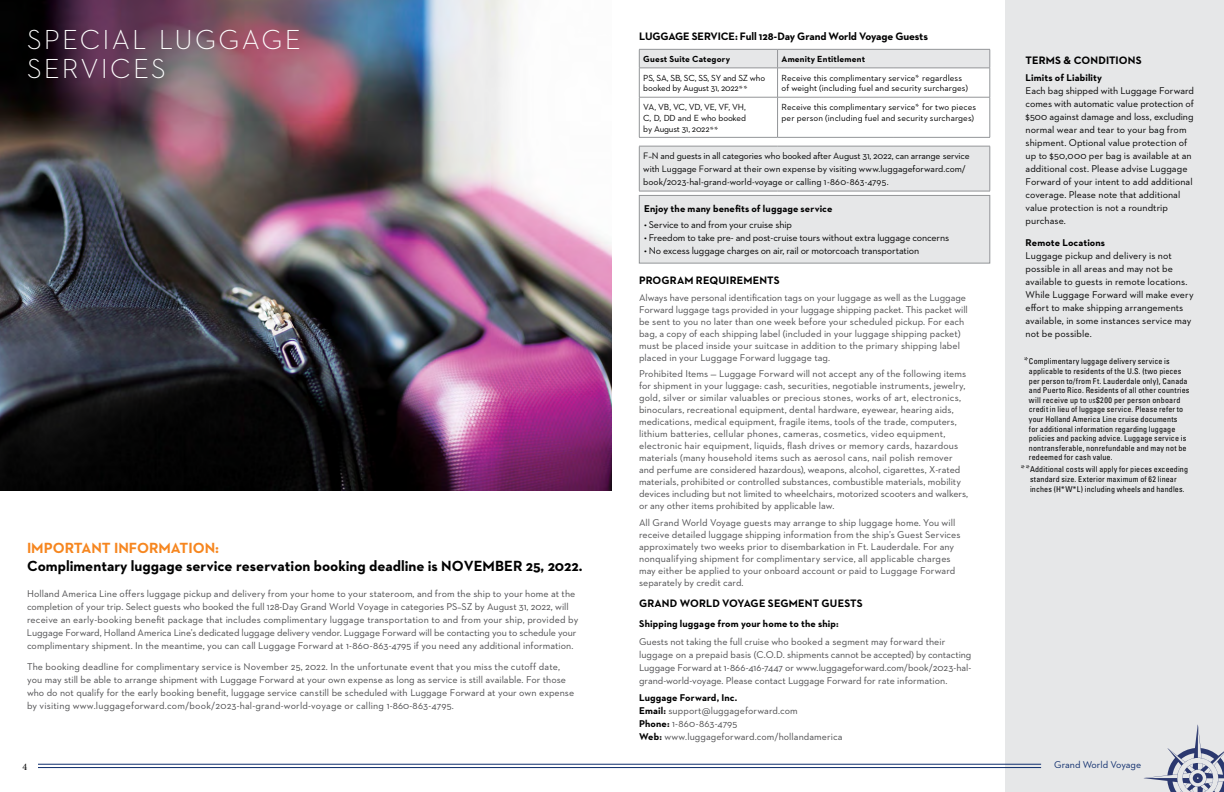
<style>
.page{position:relative;width:1224px;height:792px;background:#fff}
.page>*{position:absolute;margin:0;border:0;box-sizing:border-box;transform-origin:0 0}
.t1{font:300 28px/29px "Neutraface 2 Text";letter-spacing:.075em;color:#fff}
.t2{font:700 15px "Neutraface 2 Text";color:#000}
.t3{font:700 15px "Neutraface 2 Text";color:#f6861f}
.t4{font:700 11px "Neutraface 2 Text";color:#000}
.t5{font:10px/12px "Neutraface 2 Text";letter-spacing:.005em;color:#4d4d4f}
.t6{font:10px/13px "Neutraface 2 Text";color:#000}
.t7{font:700 10px "Neutraface 2 Text";letter-spacing:.015em;color:#000}
.t8{font:10px "Neutraface 2 Text";color:#0d2c6c}
.t9{font:10px "Minion Pro";color:#000}
.t10{font:9.5px/13px "Neutraface 2 Text";letter-spacing:-.005em;color:#000}
.t11{font:9px/10.8px "Neutraface 2 Text";letter-spacing:.01em;color:#000}
.t12{font:9px/10.8px "Neutraface 2 Text";letter-spacing:-.02em;color:#000}
.t13{font:700 9px "Neutraface 2 Text";letter-spacing:.015em;color:#000}
.t14{font:condensed 8px/9.6px "Univers LT Std";letter-spacing:.02em;color:#000}
.s1{font-family:"Sabon LT Std"}
.s2{font-weight:700;color:#000}
.s3{font-family:"Sabon LT Std";font-stretch:normal;font-size:10px}
.s4{font-size:5.6px}
</style>
<div class="page">
<div style="left:1005px;top:0;width:219px;height:792px;background:#e6e7e8"></div>
<img style="left:0;top:0;width:612px;height:490px">
<div style="left:639px;top:195px;width:351px;height:68px;background:#e6e7e8;border:1px solid #939598"></div>
<svg style="left:639px;top:50px;width:351px;height:141px"></svg>
<hr style="left:639px;top:49px;width:139px;height:1px;background:#939598">
<hr style="left:778px;top:49px;width:116px;height:1px;background:#939598">
<hr style="left:894px;top:49px;width:96px;height:1px;background:#939598">
<hr style="left:639px;top:68px;width:139px;height:1px;background:#939598">
<svg style="left:639px;top:50px;width:1px;height:47px"></svg>
<hr style="left:778px;top:68px;width:116px;height:1px;background:#939598">
<svg style="left:777px;top:50px;width:1px;height:47px"></svg>
<hr style="left:894px;top:68px;width:96px;height:1px;background:#939598">
<svg style="left:990px;top:50px;width:1px;height:47px"></svg>
<hr style="left:639px;top:97px;width:139px;height:1px;background:#939598">
<hr style="left:639px;top:97px;width:1px;height:40px;background:#939598">
<hr style="left:778px;top:97px;width:116px;height:1px;background:#939598">
<hr style="left:777px;top:97px;width:1px;height:40px;background:#939598">
<hr style="left:894px;top:97px;width:96px;height:1px;background:#939598">
<hr style="left:990px;top:97px;width:1px;height:40px;background:#939598">
<hr style="left:639px;top:137px;width:139px;height:1px;background:#939598">
<hr style="left:778px;top:137px;width:116px;height:1px;background:#939598">
<hr style="left:894px;top:137px;width:96px;height:1px;background:#939598">
<hr style="left:639px;top:146px;width:139px;height:1px;background:#939598">
<hr style="left:639px;top:146px;width:1px;height:45px;background:#939598">
<hr style="left:778px;top:146px;width:116px;height:1px;background:#939598">
<hr style="left:894px;top:146px;width:96px;height:1px;background:#939598">
<hr style="left:990px;top:146px;width:1px;height:45px;background:#939598">
<hr style="left:639px;top:191px;width:139px;height:1px;background:#939598">
<hr style="left:778px;top:191px;width:116px;height:1px;background:#939598">
<hr style="left:894px;top:191px;width:96px;height:1px;background:#939598">
<hr style="left:38px;top:764px;width:1003px;height:1px;background:#0d2c6c">
<hr style="left:38px;top:767px;width:1003px;height:1px;background:#0d2c6c">
<svg style="left:1144px;top:725px;width:80px;height:67px"></svg>
<h2 class="t1" style="left:27px;top:24px;width:275px">SPECIAL LUGGAGE<br>SERVICES</h2>
<h3 class="t3" style="left:27px;top:538px;width:194px">IMPORTANT INFORMATION:</h3>
<p class="t2" style="left:27px;top:557px;width:557px">Complimentary luggage service reservation booking deadline is NOVEMBER 25, 2022.</p>
<p class="t5" style="left:27px;top:587px;width:553px;line-height:13px">Holland America Line offers luggage pickup and delivery from your home to your stateroom, and from the ship to your home at the completion of your trip. Select guests who booked the full 128-Day Grand World Voyage in categories PS–SZ by August 31, 2022, will receive an early-booking benefit package that includes complimentary luggage transportation to and from your ship, provided by Luggage Forward, Holland America Line’s dedicated luggage delivery vendor. Luggage Forward will be contacting you to schedule your complimentary shipment. In the meantime, you can call Luggage Forward at 1-860-863-4795 if you need any additional information.</p>
<p class="t5" style="left:27px;top:660px;width:549px;line-height:13px">The booking deadline for complimentary service is November 25, 2022. In the unfortunate event that you miss the cutoff date, you may still be able to arrange shipment with Luggage Forward at your own expense as long as service is still available. For those who do not qualify for the early booking benefit, luggage service can still be scheduled with Luggage Forward at your own expense by visiting www.luggageforward.com/book/2023-hal-grand-world-voyage or calling 1-860-863-4795.</p>
<h3 class="t4" style="left:639px;top:29px;width:290px">LUGGAGE SERVICE: Full 128-Day Grand World Voyage Guests</h3>
<p class="t13" style="left:643px;top:53px;width:88px">Guest Suite Category</p>
<p class="t13" style="left:782px;top:53px;width:85px">Amenity Entitlement</p>
<p class="t12" style="left:643px;top:72px;width:123px">PS, SA, SB, SC, SS, SY and SZ who booked by August 31, 2022<span class="s1">**</span></p>
<p class="t11" style="left:782px;top:72px;width:188px">Receive this complimentary service<span class="s1">*</span> regardless of weight (including fuel and security surcharges)</p>
<p class="t11" style="left:643px;top:101px;width:104px;text-align:justify">VA, VB, VC, VD, VE, VF, VH, C, D, DD and E who booked by August 31, 2022<span class="s1">**</span></p>
<p class="t11" style="left:782px;top:101px;width:196px">Receive this complimentary service<span class="s1">*</span> for two pieces per person (including fuel and security surcharges)</p>
<p class="t10" style="left:643px;top:149px;width:328px">F–N and guests in all categories who booked after August 31, 2022, can arrange service with Luggage Forward at their own expense by visiting www.luggageforward.com/ book/2023-hal-grand-world-voyage or calling 1-860-863-4795.</p>
<h4 class="t7" style="left:644px;top:202px;width:190px">Enjoy the many benefits of luggage service</h4>
<p class="t6" style="left:644px;top:218px;width:149px">• Service to and from your cruise ship</p>
<p class="t6" style="left:644px;top:231px;width:307px">• Freedom to take pre- and post-cruise tours without extra luggage concerns</p>
<p class="t6" style="left:644px;top:244px;width:277px">• No excess luggage charges on air, rail or motorcoach transportation</p>
<h3 class="t4" style="left:639px;top:274px;width:142px">PROGRAM REQUIREMENTS</h3>
<p class="t5" style="left:639px;top:291px;width:330px">Always have personal identification tags on your luggage as well as the Luggage Forward luggage tags provided in your luggage shipping packet. This packet will be sent to you no later than one week before your scheduled pickup. For each bag, a copy of each shipping label (included in your luggage shipping packet) must be placed inside your suitcase in addition to the primary shipping label placed in your Luggage Forward luggage tag.</p>
<p class="t5" style="left:639px;top:368px;width:331px">Prohibited Items — Luggage Forward will not accept any of the following items for shipment in your luggage: cash, securities, negotiable instruments, jewelry, gold, silver or similar valuables or precious stones, works of art, electronics, binoculars, recreational equipment, dental hardware, eyewear, hearing aids, medications, medical equipment, fragile items, tools of the trade, computers, lithium batteries, cellular phones, cameras, cosmetics, video equipment, electronic hair equipment, liquids, flash drives or memory cards, hazardous materials (many household items such as aerosol cans, nail polish remover and perfume are considered hazardous), weapons, alcohol, cigarettes, X-rated materials, prohibited or controlled substances, combustible materials, mobility devices including but not limited to wheelchairs, motorized scooters and walkers, or any other items prohibited by applicable law.</p>
<p class="t5" style="left:639px;top:516px;width:323px">All Grand World Voyage guests may arrange to ship luggage home. You will receive detailed luggage shipping information from the ship’s Guest Services approximately two weeks prior to disembarkation in Ft. Lauderdale. For any nonqualifying shipment for complimentary service, all applicable charges may either be applied to your onboard account or paid to Luggage Forward separately by credit card.</p>
<h3 class="t4" style="left:639px;top:596px;width:225px">GRAND WORLD VOYAGE SEGMENT GUESTS</h3>
<p class="t7" style="left:639px;top:617px;width:201px">Shipping luggage from your home to the ship:</p>
<p class="t5" style="left:639px;top:635px;width:334px;line-height:13px">Guests not taking the full cruise who booked a segment may forward their luggage on a prepaid basis (C.O.D. shipments cannot be accepted) by contacting Luggage Forward at 1-866-416-7447 or www.luggageforward.com/book/2023-hal&shy;grand-world-voyage. Please contact Luggage Forward for rate information.</p>
<p class="t7" style="left:639px;top:691px;width:100px">Luggage Forward, Inc.</p>
<p class="t5" style="left:639px;top:705px;width:160px"><span class="s2">Email:</span> support@luggageforward.com</p>
<p class="t5" style="left:639px;top:718px;width:100px"><span class="s2">Phone:</span> 1-860-863-4795</p>
<p class="t5" style="left:639px;top:731px;width:205px"><span class="s2">Web:</span> www.luggageforward.com/hollandamerica</p>
<h3 class="t4" style="left:1026px;top:53px;width:118px">TERMS &amp; CONDITIONS</h3>
<h4 class="t7" style="left:1026px;top:71px;width:78px">Limits of Liability</h4>
<p class="t6" style="left:1026px;top:84px;width:170px">Each bag shipped with Luggage Forward comes with automatic value protection of $500 against damage and loss, excluding normal wear and tear to your bag from shipment. Optional value protection of up to $50,000 per bag is available at an additional cost. Please advise Luggage Forward of your intent to add additional coverage. Please note that additional value protection is not a roundtrip purchase.</p>
<h4 class="t7" style="left:1026px;top:236px;width:81px">Remote Locations</h4>
<p class="t6" style="left:1026px;top:249px;width:170px">Luggage pickup and delivery is not possible in all areas and may not be available to guests in remote locations.<br>While Luggage Forward will make every effort to make shipping arrangements available, in some instances service may not be possible.</p>
<p class="t14" style="left:1029px;top:357px;width:162px;text-indent:-6px"><span class="s3">*</span>Complimentary luggage delivery service is applicable to residents of the U.S. (two pieces per person to/from Ft. Lauderdale only), Canada and Puerto Rico. Residents of all other countries will receive up to <span class="s4">us</span>$200 per person onboard credit in lieu of luggage service. Please refer to your Holland America Line cruise documents<br>for additional information regarding luggage policies and packing advice. Luggage service is nontransferable, nonrefundable and may not be redeemed for cash value.</p>
<p class="t14" style="left:1030px;top:465px;width:160px;text-indent:-10px"><span class="s3">**</span> Additional costs will apply for pieces exceeding standard size. Exterior maximum of 62 linear inches (H*W*L) including wheels and handles.</p>
<p class="t9" style="left:22px;top:760px;width:6px">4</p>
<p class="t8" style="left:1054px;top:758px;width:89px">Grand World Voyage</p>
</div>
